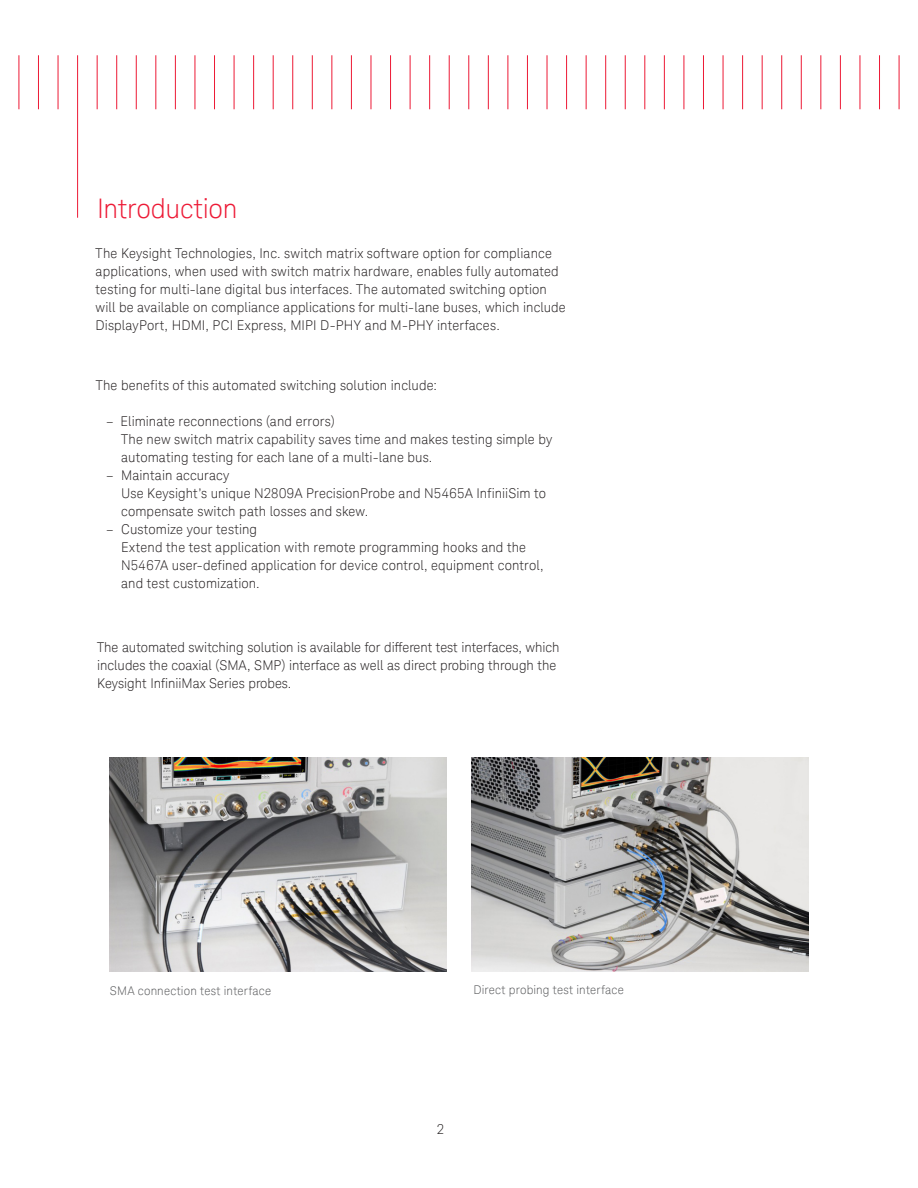
<style>
.page{position:relative;width:918px;height:1188px;background:#fff}
.page>*{position:absolute;margin:0;border:0;box-sizing:border-box;transform-origin:0 0}
.t1{font:300 27px "Keysight Sans";letter-spacing:-.005em;color:#ed1a36}
.t2{font:300 13.5px/18px "Keysight Sans";letter-spacing:.005em;color:#231f20}
.t3{font:300 12px "Keysight Sans";letter-spacing:.015em;color:#57585a}
</style>
<div class="page">
<img style="left:110px;top:758px;width:337px;height:214px">
<img style="left:471px;top:758px;width:337px;height:214px">
<hr style="left:19px;top:55px;width:1px;height:54px;background:#ed1a36">
<hr style="left:38px;top:55px;width:1px;height:54px;background:#ed1a36">
<hr style="left:58px;top:55px;width:1px;height:54px;background:#ed1a36">
<hr style="left:77px;top:55px;width:1px;height:163px;background:#ed1a36">
<hr style="left:97px;top:55px;width:1px;height:54px;background:#ed1a36">
<hr style="left:116px;top:55px;width:1px;height:54px;background:#ed1a36">
<hr style="left:136px;top:55px;width:1px;height:54px;background:#ed1a36">
<hr style="left:155px;top:55px;width:1px;height:54px;background:#ed1a36">
<hr style="left:175px;top:55px;width:1px;height:54px;background:#ed1a36">
<hr style="left:195px;top:55px;width:1px;height:54px;background:#ed1a36">
<hr style="left:214px;top:55px;width:1px;height:54px;background:#ed1a36">
<hr style="left:234px;top:55px;width:1px;height:54px;background:#ed1a36">
<hr style="left:253px;top:55px;width:1px;height:54px;background:#ed1a36">
<hr style="left:273px;top:55px;width:1px;height:54px;background:#ed1a36">
<hr style="left:292px;top:55px;width:1px;height:54px;background:#ed1a36">
<hr style="left:312px;top:55px;width:1px;height:54px;background:#ed1a36">
<hr style="left:331px;top:55px;width:1px;height:54px;background:#ed1a36">
<hr style="left:351px;top:55px;width:1px;height:54px;background:#ed1a36">
<hr style="left:371px;top:55px;width:1px;height:54px;background:#ed1a36">
<hr style="left:390px;top:55px;width:1px;height:54px;background:#ed1a36">
<hr style="left:410px;top:55px;width:1px;height:54px;background:#ed1a36">
<hr style="left:429px;top:55px;width:1px;height:54px;background:#ed1a36">
<hr style="left:449px;top:55px;width:1px;height:54px;background:#ed1a36">
<hr style="left:468px;top:55px;width:1px;height:54px;background:#ed1a36">
<hr style="left:488px;top:55px;width:1px;height:54px;background:#ed1a36">
<hr style="left:508px;top:55px;width:1px;height:54px;background:#ed1a36">
<hr style="left:527px;top:55px;width:1px;height:54px;background:#ed1a36">
<hr style="left:547px;top:55px;width:1px;height:54px;background:#ed1a36">
<hr style="left:566px;top:55px;width:1px;height:54px;background:#ed1a36">
<hr style="left:586px;top:55px;width:1px;height:54px;background:#ed1a36">
<hr style="left:605px;top:55px;width:1px;height:54px;background:#ed1a36">
<hr style="left:625px;top:55px;width:1px;height:54px;background:#ed1a36">
<hr style="left:644px;top:55px;width:1px;height:54px;background:#ed1a36">
<hr style="left:664px;top:55px;width:1px;height:54px;background:#ed1a36">
<hr style="left:684px;top:55px;width:1px;height:54px;background:#ed1a36">
<hr style="left:703px;top:55px;width:1px;height:54px;background:#ed1a36">
<hr style="left:723px;top:55px;width:1px;height:54px;background:#ed1a36">
<hr style="left:742px;top:55px;width:1px;height:54px;background:#ed1a36">
<hr style="left:762px;top:55px;width:1px;height:54px;background:#ed1a36">
<hr style="left:781px;top:55px;width:1px;height:54px;background:#ed1a36">
<hr style="left:801px;top:55px;width:1px;height:54px;background:#ed1a36">
<hr style="left:820px;top:55px;width:1px;height:54px;background:#ed1a36">
<hr style="left:840px;top:55px;width:1px;height:54px;background:#ed1a36">
<hr style="left:860px;top:55px;width:1px;height:54px;background:#ed1a36">
<hr style="left:879px;top:55px;width:1px;height:54px;background:#ed1a36">
<hr style="left:899px;top:55px;width:1px;height:54px;background:#ed1a36">
<h1 class="t1" style="left:97px;top:192px;width:142px">Introduction</h1>
<p class="t2" style="left:96px;top:244px;width:472px">The Keysight Technologies, Inc. switch matrix software option for compliance applications, when used with switch matrix hardware, enables fully automated testing for multi-lane digital bus interfaces. The automated switching option will be available on compliance applications for multi-lane buses, which include DisplayPort, HDMI, PCI Express, MIPI D-PHY and M-PHY interfaces.</p>
<p class="t2" style="left:96px;top:376px;width:343px">The benefits of this automated switching solution include:</p>
<p class="t2" style="left:121px;top:412px;width:433px;text-indent:-15px">– Eliminate reconnections (and errors)<br>The new switch matrix capability saves time and makes testing simple by automating testing for each lane of a multi-lane bus.</p>
<p class="t2" style="left:121px;top:466px;width:426px;text-indent:-15px">– Maintain accuracy<br>Use Keysight’s unique N2809A PrecisionProbe and N5465A InfiniiSim to compensate switch path losses and skew.</p>
<p class="t2" style="left:121px;top:520px;width:424px;text-indent:-15px">– Customize your testing<br>Extend the test application with remote programming hooks and the N5467A user-defined application for device control, equipment control, and test customization.</p>
<p class="t2" style="left:97px;top:638px;width:464px">The automated switching solution is available for different test interfaces, which includes the coaxial (SMA, SMP) interface as well as direct probing through the<br>Keysight InfiniiMax Series probes.</p>
<p class="t3" style="left:110px;top:983px;width:163px">SMA connection test interface</p>
<p class="t3" style="left:473px;top:983px;width:152px">Direct probing test interface</p>
<p class="t2" style="left:437px;top:1120px;width:9px">2</p>
</div>
